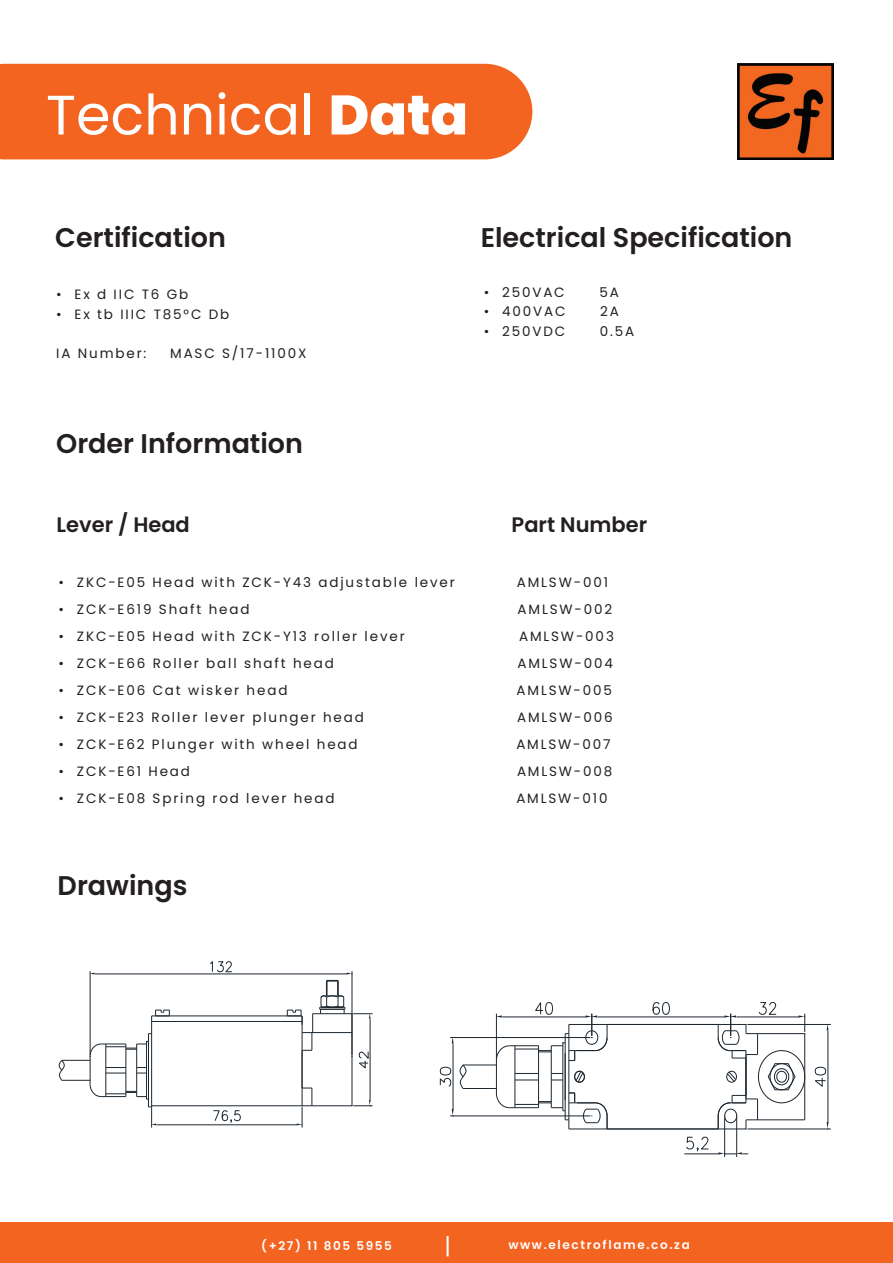
<style>
.page{position:relative;width:893px;height:1263px;background:#fff}
.page>*{position:absolute;margin:0;border:0;box-sizing:border-box;transform-origin:0 0}
.t1{font:55.5px "Poppins";color:#fff}
.t2{font:600 27px "Poppins";color:#231f20}
.t3{font:22.5px "Poppins";color:#fff}
.t4{font:600 21px "Poppins";color:#231f20}
.t5{font:13.5px "Poppins";letter-spacing:.14em;color:#231f20}
.t6{font:600 12px "Poppins";letter-spacing:.14em;color:#fff}
.s1{font-weight:800}
</style>
<div class="page">
<div style="left:0;top:64px;width:532px;height:95px;background:#f36421"></div>
<div style="left:0;top:1222px;width:893px;height:41px;background:#f36421"></div>
<img style="left:737px;top:64px;width:97px;height:95px">
<hr style="left:152px;top:1105px;width:200px;height:1px;background:#1d2730">
<hr style="left:151px;top:1016px;width:1px;height:90px;background:#1d2730">
<hr style="left:352px;top:1032px;width:1px;height:74px;background:#1d2730">
<hr style="left:312px;top:1032px;width:40px;height:1px;background:#1d2730">
<hr style="left:313px;top:1013px;width:39px;height:1px;background:#1d2730">
<hr style="left:152px;top:1021px;width:150px;height:1px;background:#1d2730">
<hr style="left:157px;top:1016px;width:132px;height:1px;background:#1d2730">
<hr style="left:302px;top:1032px;width:1px;height:74px;background:#1d2730">
<hr style="left:148px;top:1034px;width:1px;height:73px;background:#1d2730">
<svg style="left:152px;top:1010px;width:18px;height:7px"></svg>
<svg style="left:287px;top:1010px;width:26px;height:41px"></svg>
<hr style="left:370px;top:1019px;width:1px;height:81px;background:#1d2730">
<svg style="left:352px;top:1100px;width:21px;height:6px"></svg>
<svg style="left:359px;top:1051px;width:9px;height:17px"></svg>
<hr style="left:157px;top:1124px;width:140px;height:1px;background:#1d2730">
<svg style="left:297px;top:1088px;width:16px;height:39px"></svg>
<svg style="left:213px;top:1110px;width:27px;height:13px"></svg>
<hr style="left:90px;top:971px;width:1px;height:84px;background:#1d2730">
<hr style="left:352px;top:971px;width:1px;height:84px;background:#1d2730">
<hr style="left:95px;top:974px;width:252px;height:1px;background:#1d2730">
<svg style="left:59px;top:1041px;width:97px;height:86px"></svg>
<svg style="left:319px;top:973px;width:54px;height:59px"></svg>
<svg style="left:210px;top:961px;width:22px;height:11px"></svg>
<hr style="left:569px;top:1129px;width:177px;height:1px;background:#1d2730">
<hr style="left:569px;top:1024px;width:177px;height:1px;background:#1d2730">
<hr style="left:569px;top:1092px;width:1px;height:37px;background:#1d2730">
<hr style="left:569px;top:1061px;width:1px;height:31px;background:#1d2730">
<hr style="left:565px;top:1033px;width:1px;height:87px;background:#1d2730">
<hr style="left:563px;top:1043px;width:1px;height:68px;background:#1d2730">
<hr style="left:551px;top:1046px;width:1px;height:62px;background:#1d2730">
<svg style="left:551px;top:1080px;width:12px;height:1px"></svg>
<svg style="left:551px;top:1073px;width:12px;height:1px"></svg>
<hr style="left:538px;top:1046px;width:1px;height:62px;background:#1d2730">
<hr style="left:515px;top:1046px;width:1px;height:62px;background:#1d2730">
<hr style="left:496px;top:1060px;width:1px;height:33px;background:#1d2730">
<svg style="left:515px;top:1080px;width:23px;height:1px"></svg>
<svg style="left:516px;top:1073px;width:22px;height:1px"></svg>
<svg style="left:460px;top:1065px;width:6px;height:23px"></svg>
<hr style="left:463px;top:1065px;width:33px;height:1px;background:#1d2730">
<hr style="left:463px;top:1088px;width:33px;height:1px;background:#1d2730">
<svg style="left:575px;top:1071px;width:9px;height:11px"></svg>
<hr style="left:598px;top:1017px;width:127px;height:1px;background:#1d2730">
<svg style="left:653px;top:1002px;width:16px;height:12px"></svg>
<hr style="left:747px;top:1024px;width:84px;height:1px;background:#1d2730">
<hr style="left:747px;top:1129px;width:84px;height:1px;background:#1d2730">
<hr style="left:828px;top:1031px;width:1px;height:91px;background:#1d2730">
<svg style="left:827px;top:1122px;width:2px;height:8px"></svg>
<svg style="left:815px;top:1067px;width:11px;height:19px"></svg>
<hr style="left:736px;top:1117px;width:1px;height:40px;background:#1d2730">
<hr style="left:724px;top:1117px;width:1px;height:40px;background:#1d2730">
<hr style="left:684px;top:1153px;width:35px;height:1px;background:#1d2730">
<svg style="left:718px;top:1002px;width:88px;height:128px"></svg>
<svg style="left:718px;top:1152px;width:30px;height:2px"></svg>
<svg style="left:686px;top:1137px;width:22px;height:14px"></svg>
<hr style="left:450px;top:1037px;width:140px;height:1px;background:#1d2730">
<hr style="left:450px;top:1116px;width:140px;height:1px;background:#1d2730">
<hr style="left:453px;top:1044px;width:1px;height:65px;background:#1d2730">
<svg style="left:496px;top:1002px;width:112px;height:59px"></svg>
<svg style="left:496px;top:1093px;width:112px;height:36px"></svg>
<svg style="left:452px;top:1109px;width:2px;height:8px"></svg>
<svg style="left:440px;top:1067px;width:11px;height:19px"></svg>
<h1 class="t1" style="left:46px;top:83px;width:424px">Technical <span class="s1">Data</span></h1>
<h2 class="t2" style="left:55px;top:222px;width:172px">Certification</h2>
<p class="t5" style="left:56px;top:287px;width:134px">• Ex d IIC T6 Gb</p>
<p class="t5" style="left:56px;top:306px;width:175px">• Ex tb IIIC T85°C Db</p>
<p class="t5" style="left:56px;top:345px;width:92px">IA Number:</p>
<p class="t5" style="left:170px;top:345px;width:138px">MASC S/17-1100X</p>
<h2 class="t2" style="left:56px;top:428px;width:248px">Order Information</h2>
<h2 class="t2" style="left:481px;top:222px;width:313px">Electrical Specification</h2>
<p class="t5" style="left:484px;top:284px;width:83px">• 250VAC</p>
<p class="t5" style="left:599px;top:284px;width:21px">5A</p>
<p class="t5" style="left:484px;top:303px;width:83px">• 400VAC</p>
<p class="t5" style="left:600px;top:303px;width:20px">2A</p>
<p class="t5" style="left:484px;top:323px;width:83px">• 250VDC</p>
<p class="t5" style="left:600px;top:323px;width:36px">0.5A</p>
<h3 class="t4" style="left:57px;top:513px;width:135px">Lever / Head</h3>
<h3 class="t4" style="left:512px;top:512px;width:137px">Part Number</h3>
<p class="t5" style="left:59px;top:574px;width:398px">• ZKC-E05 Head with ZCK-Y43 adjustable lever</p>
<p class="t5" style="left:517px;top:574px;width:93px">AMLSW-001</p>
<p class="t5" style="left:59px;top:601px;width:192px">• ZCK-E619 Shaft head</p>
<p class="t5" style="left:518px;top:601px;width:96px">AMLSW-002</p>
<p class="t5" style="left:59px;top:628px;width:348px">• ZKC-E05 Head with ZCK-Y13 roller lever</p>
<p class="t5" style="left:519px;top:628px;width:96px">AMLSW-003</p>
<p class="t5" style="left:59px;top:655px;width:277px">• ZCK-E66 Roller ball shaft head</p>
<p class="t5" style="left:517px;top:655px;width:97px">AMLSW-004</p>
<p class="t5" style="left:59px;top:682px;width:230px">• ZCK-E06 Cat wisker head</p>
<p class="t5" style="left:517px;top:682px;width:97px">AMLSW-005</p>
<p class="t5" style="left:59px;top:709px;width:307px">• ZCK-E23 Roller lever plunger head</p>
<p class="t5" style="left:517px;top:709px;width:97px">AMLSW-006</p>
<p class="t5" style="left:59px;top:736px;width:301px">• ZCK-E62 Plunger with wheel head</p>
<p class="t5" style="left:516px;top:736px;width:96px">AMLSW-007</p>
<p class="t5" style="left:59px;top:763px;width:133px">• ZCK-E61 Head</p>
<p class="t5" style="left:517px;top:763px;width:97px">AMLSW-008</p>
<p class="t5" style="left:59px;top:790px;width:278px">• ZCK-E08 Spring rod lever head</p>
<p class="t5" style="left:516px;top:790px;width:93px">AMLSW-010</p>
<h2 class="t2" style="left:58px;top:870px;width:131px">Drawings</h2>
<h3 class="t3" style="left:445px;top:1233px;width:8px">|</h3>
<p class="t6" style="left:261px;top:1238px;width:132px">(+27) 11 805 5955</p>
<p class="t6" style="left:508px;top:1237px;width:183px">www.electroflame.co.za</p>
</div>
